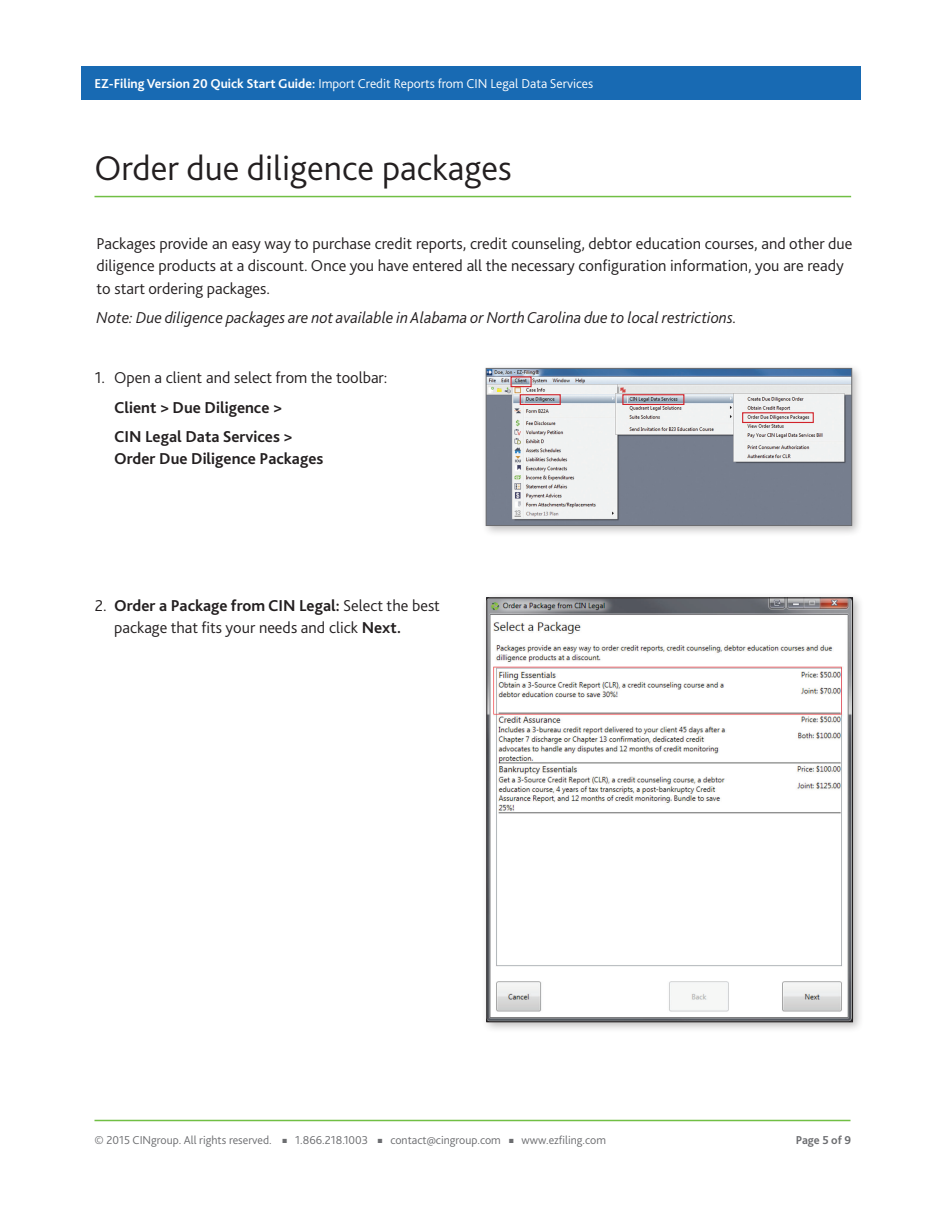
<style>
.page{position:relative;width:945px;height:1215px;background:#fff}
.page>*{position:absolute;margin:0;border:0;box-sizing:border-box;transform-origin:0 0}
.t1{font:300 36px "Bliss 2";color:#231f20}
.t2{font:300 16.5px/22.5px "Bliss 2";color:#231f20}
.t3{font:italic 300 16.5px "Bliss 2";color:#231f20}
.t4{font:700 16.5px/29.2px "Bliss 2";color:#231f20}
.t5{font:300 13.5px "Bliss 2";color:#fff}
.t6{font:300 12px "Bliss 2";color:#6c6d70}
.t7{font:700 12px "Bliss 2";color:#6c6d70}
.s1{font-weight:700}
</style>
<div class="page">
<hr style="left:94px;top:1120px;width:756px;height:1px;background:#71bf44">
<div style="left:82px;top:66px;width:779px;height:33px;background:#186ab3"></div>
<hr style="left:94px;top:196px;width:757px;height:1px;background:#71bf44">
<div style="left:481px;top:593px;width:383px;height:441px;background:#231f20;opacity:.3"></div>
<img style="left:488px;top:600px;width:363px;height:420px">
<div style="left:486px;top:598px;width:367px;height:424px;border:1px solid #231f20"></div>
<div style="left:481px;top:363px;width:383px;height:174px;background:#231f20;opacity:.3"></div>
<img style="left:488px;top:370px;width:362px;height:154px">
<div style="left:486px;top:368px;width:366px;height:158px;border:1px solid #6c6d70"></div>
<div style="left:511px;top:376px;width:21px;height:11px;border:1px solid #d1232a"></div>
<div style="left:520px;top:394px;width:41px;height:11px;border:1px solid #d1232a"></div>
<div style="left:622px;top:394px;width:62px;height:11px;border:1px solid #d1232a"></div>
<div style="left:742px;top:412px;width:72px;height:11px;border:1px solid #d1232a"></div>
<p class="t5" style="left:94px;top:75px;width:500px"><span class="s1">EZ-Filing Version 20 Quick Start Guide:</span> Import Credit Reports from CIN Legal Data Services</p>
<h1 class="t1" style="left:94px;top:146px;width:419px">Order due diligence packages</h1>
<p class="t2" style="left:97px;top:232px;width:757px">Packages provide an easy way to purchase credit reports, credit counseling, debtor education courses, and other due diligence products at a discount. Once you have entered all the necessary configuration information, you are ready to start ordering packages.</p>
<p class="t3" style="left:97px;top:307px;width:642px">Note: Due diligence packages are not available in Alabama or North Carolina due to local restrictions.</p>
<p class="t2" style="left:95px;top:366px;width:294px">1. Open a client and select from the toolbar:</p>
<p class="t4" style="left:114px;top:392px;width:180px">Client &gt; Due Diligence &gt;<br>CIN Legal Data Services &gt;</p>
<p class="t4" style="left:114px;top:444px;width:211px">Order Due Diligence Packages</p>
<p class="t2" style="left:114px;top:593px;width:327px;text-indent:-20px">2. <span class="s1">Order a Package from CIN Legal:</span> Select the best package that fits your needs and click <span class="s1">Next.</span></p>
<p class="t6" style="left:94px;top:1133px;width:513px">© 2015 CINgroup. All rights reserved. ■ 1.866.218.1003 ■ contact@cingroup.com ■ www.ezfiling.com</p>
<p class="t7" style="left:796px;top:1133px;width:57px">Page 5 of 9</p>
</div>
